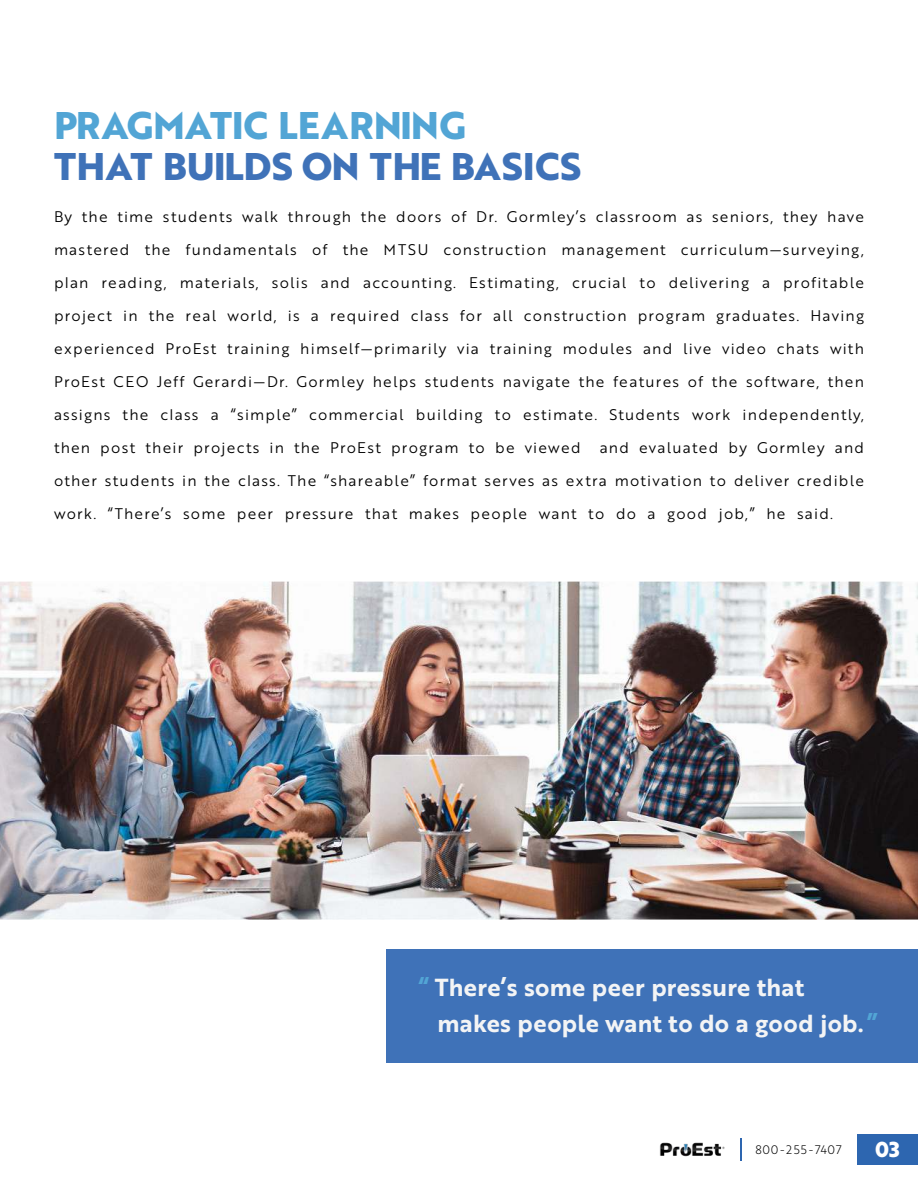
<style>
.page{position:relative;width:918px;height:1188px;background:#fff}
.page>*{position:absolute;margin:0;border:0;box-sizing:border-box;transform-origin:0 0}
.t1{font:700 37.5px "Brother 1816 Extra";letter-spacing:-.01em;color:#3f72b8}
.t2{font:700 37.5px "Brother 1816 Extra";letter-spacing:-.01em;color:#52a5d5}
.t3{font:24px/36px "Brother 1816 Bold";letter-spacing:.01em;color:#f3f4f5}
.t4{font:700 21px "Brother 1816 Extra";color:#fff}
.t5{font:15px "Brother 1816 Book";letter-spacing:.08em;color:#000}
.t6{font:12px "Brother 1816 Light";letter-spacing:.06em;color:#000}
.s1{color:#52a5d5}
</style>
<div class="page">
<img style="left:0;top:581px;width:918px;height:482px">
<div style="left:857px;top:1134px;width:61px;height:31px;background:#2d66b0"></div>
<hr style="left:740px;top:1138px;width:2px;height:23px;background:#2d66b0">
<img style="left:659px;top:1142px;width:66px;height:15px">
<div style="left:386px;top:949px;width:532px;height:113px;background:#3f72b8"></div>
<h1 class="t2" style="left:54px;top:104px;width:414px">PRAGMATIC LEARNING</h1>
<h1 class="t1" style="left:54px;top:145px;width:529px">THAT BUILDS ON THE BASICS</h1>
<p class="t5" style="left:54px;top:210px;width:812px">By the time students walk through the doors of Dr. Gormley’s classroom as seniors, they have</p>
<p class="t5" style="left:54px;top:243px;width:811px">mastered the fundamentals of the MTSU construction management curriculum—surveying,</p>
<p class="t5" style="left:54px;top:276px;width:811px">plan reading, materials, solis and accounting. Estimating, crucial to delivering a profitable</p>
<p class="t5" style="left:54px;top:309px;width:812px">project in the real world, is a required class for all construction program graduates. Having</p>
<p class="t5" style="left:54px;top:342px;width:811px">experienced ProEst training himself—primarily via training modules and live video chats with</p>
<p class="t5" style="left:54px;top:375px;width:812px">ProEst CEO Jeff Gerardi—Dr. Gormley helps students navigate the features of the software, then</p>
<p class="t5" style="left:54px;top:408px;width:812px">assigns the class a “simple” commercial building to estimate. Students work independently,</p>
<p class="t5" style="left:54px;top:441px;width:528px">then post their projects in the ProEst program to be viewed</p>
<p class="t5" style="left:600px;top:441px;width:266px">and evaluated by Gormley and</p>
<p class="t5" style="left:54px;top:474px;width:812px">other students in the class. The “shareable” format serves as extra motivation to deliver credible</p>
<p class="t5" style="left:54px;top:507px;width:781px">work. “There’s some peer pressure that makes people want to do a good job,” he said.</p>
<h2 class="t3" style="left:438px;top:971px;width:442px;text-indent:-19px"><span class="s1">“</span> There’s some peer pressure that makes people want to do a good job. <span class="s1">”</span></h2>
<p class="t6" style="left:755px;top:1142px;width:88px">800-255-7407</p>
<h3 class="t4" style="left:875px;top:1137px;width:26px">03</h3>
</div>
